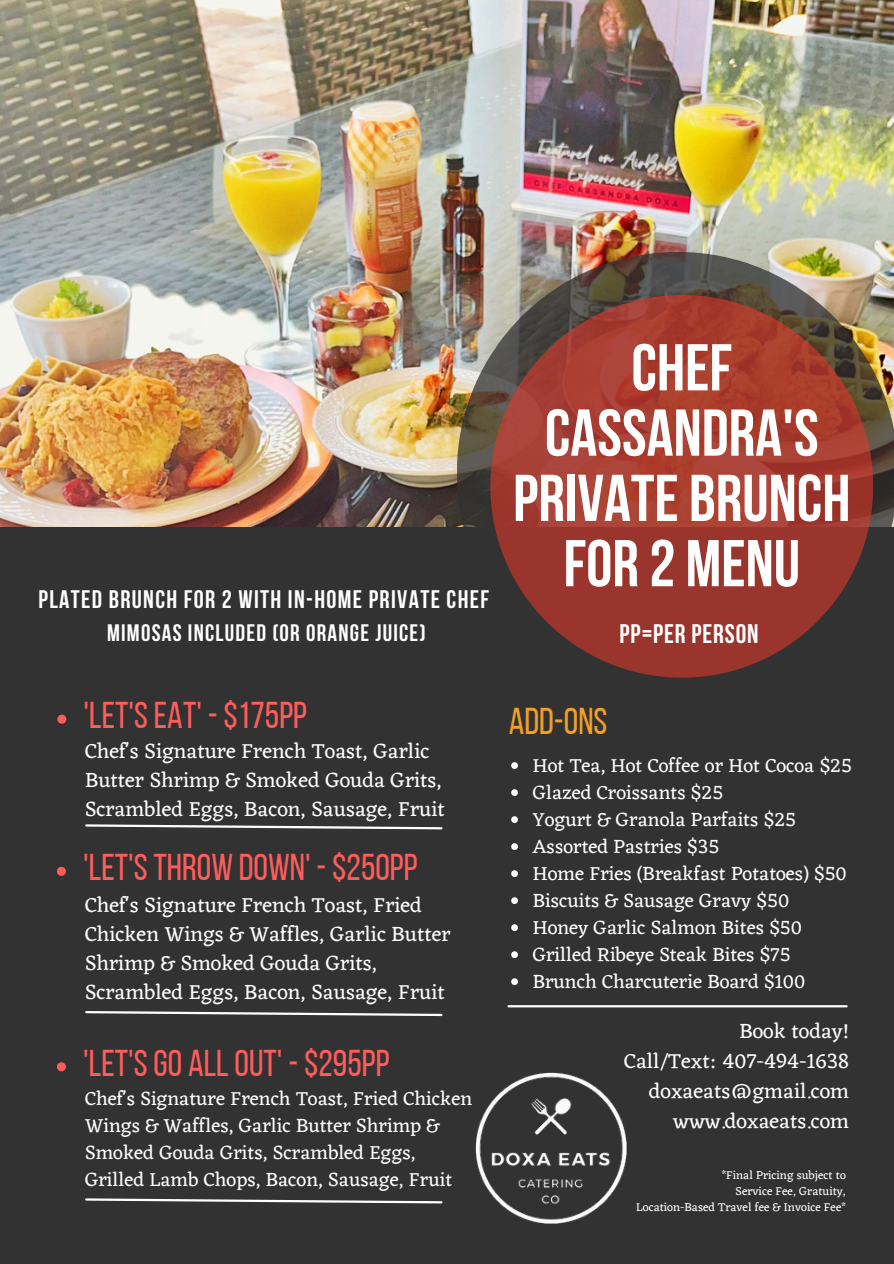
<style>
.page{position:relative;width:894px;height:1264px;background:#fff}
.page>*{position:absolute;margin:0;border:0;box-sizing:border-box;transform-origin:0 0}
.t1{font:700 66px/65.2px "Bebas Neue";color:#fff;text-align:center}
.t2{font:37.2px "Bebas Neue";color:#ff5c5c}
.t3{font:37.2px "Bebas Neue";color:#f09f29}
.t4{font:700 26.7px "Bebas Neue";letter-spacing:.035em;color:#fff}
.t5{font:700 25.2px "Bebas Neue";letter-spacing:.055em;color:#fff}
.t6{font:700 23.7px "Bebas Neue";letter-spacing:.055em;color:#fff}
.t7{font:21.45px/29.2px "Eczar";color:#fff}
.t8{font:19.95px/27px "Eczar";color:#fff}
.t9{font:12px "Eczar";color:#fff}
</style>
<div class="page">
<div style="left:0;top:0;width:893px;height:1263px;background:#323232"></div>
<img style="left:0;top:0;width:893px;height:526px">
<img style="left:456px;top:252px;width:437px;height:426px">
<div style="left:490px;top:295px;width:383px;height:382px;background:linear-gradient(to right,#a33d34,#a2382c);border-radius:50%"></div>
<svg style="left:85px;top:824px;width:358px;height:6px"></svg>
<svg style="left:85px;top:1011px;width:327px;height:5px"></svg>
<hr style="left:508px;top:1005px;width:338px;height:2px;background:#fff">
<svg style="left:85px;top:1198px;width:327px;height:6px"></svg>
<img style="left:412px;top:1013px;width:215px;height:211px">
<svg style="left:57px;top:866px;width:9px;height:9px"></svg>
<svg style="left:57px;top:1062px;width:9px;height:9px"></svg>
<svg style="left:511px;top:762px;width:7px;height:7px"></svg>
<svg style="left:511px;top:789px;width:7px;height:7px"></svg>
<svg style="left:511px;top:816px;width:7px;height:7px"></svg>
<svg style="left:511px;top:843px;width:7px;height:7px"></svg>
<svg style="left:511px;top:870px;width:7px;height:7px"></svg>
<svg style="left:511px;top:897px;width:7px;height:7px"></svg>
<svg style="left:511px;top:924px;width:7px;height:7px"></svg>
<svg style="left:511px;top:951px;width:7px;height:7px"></svg>
<svg style="left:511px;top:978px;width:7px;height:7px"></svg>
<svg style="left:57px;top:714px;width:9px;height:9px"></svg>
<p class="t5" style="left:38px;top:589px;width:452px">PLATED BRUNCH FOR 2 WITH IN-HOME PRIVATE CHEF</p>
<p class="t6" style="left:107px;top:623px;width:320px">MIMOSAS INCLUDED (OR ORANGE JUICE)</p>
<p class="t1" style="left:513px;top:341px;width:339px">CHEF<br>CASSANDRA'S<br>PRIVATE BRUNCH</p>
<p class="t1" style="left:563px;top:537px;width:238px">FOR 2 MENU</p>
<h3 class="t4" style="left:619px;top:622px;width:141px">PP=PER PERSON</h3>
<p class="t2" style="left:83px;top:700px;width:225px">'LET'SEAT' -$175PP</p>
<h4 class="t7" style="left:85px;top:735px;width:361px">Chef's Signature French Toast, Garlic<br>Butter Shrimp &amp; Smoked Gouda Grits,<br>Scrambled Eggs, Bacon, Sausage, Fruit</h4>
<p class="t2" style="left:83px;top:852px;width:336px">'LET'STHROW DOWN' -$250PP</p>
<p class="t7" style="left:85px;top:889px;width:367px">Chef's Signature French Toast, Fried Chicken Wings &amp; Waffles, Garlic Butter Shrimp &amp; Smoked Gouda Grits, Scrambled Eggs, Bacon, Sausage, Fruit</p>
<p class="t2" style="left:83px;top:1047px;width:308px">'LET'SGO ALLOUT' -$295PP</p>
<p class="t8" style="left:85px;top:1084px;width:388px">Chef's Signature French Toast, Fried Chicken Wings &amp; Waffles, Garlic Butter Shrimp &amp; Smoked Gouda Grits, Scrambled Eggs, Grilled Lamb Chops, Bacon, Sausage, Fruit</p>
<p class="t3" style="left:508px;top:706px;width:100px">ADD-ONS</p>
<p class="t8" style="left:532px;top:752px;width:321px">Hot Tea, Hot Coffee or Hot Cocoa $25</p>
<p class="t8" style="left:532px;top:779px;width:192px">Glazed Croissants $25</p>
<p class="t8" style="left:532px;top:806px;width:265px">Yogurt &amp; Granola Parfaits $25</p>
<p class="t8" style="left:532px;top:833px;width:188px">Assorted Pastries $35</p>
<p class="t8" style="left:532px;top:860px;width:315px">Home Fries (Breakfast Potatoes) $50</p>
<p class="t8" style="left:532px;top:887px;width:258px">Biscuits &amp; Sausage Gravy $50</p>
<p class="t8" style="left:532px;top:914px;width:271px">Honey Garlic Salmon Bites $50</p>
<h4 class="t8" style="left:532px;top:941px;width:259px">Grilled Ribeye Steak Bites $75</h4>
<p class="t8" style="left:532px;top:968px;width:274px">Brunch Charcuterie Board $100</p>
<h4 class="t7" style="left:624px;top:1015px;width:226px;line-height:30px;text-align:right">Book today!<br>Call/Text: 407-494-1638 doxaeats@gmail.com www.doxaeats.com</h4>
<p class="t9" style="left:721px;top:1167px;width:126px">*Final Pricing subject to</p>
<h4 class="t9" style="left:735px;top:1183px;width:112px">Service Fee, Gratuity,</h4>
<p class="t9" style="left:636px;top:1199px;width:211px">Location-Based Travel fee &amp; Invoice Fee*</p>
</div>
